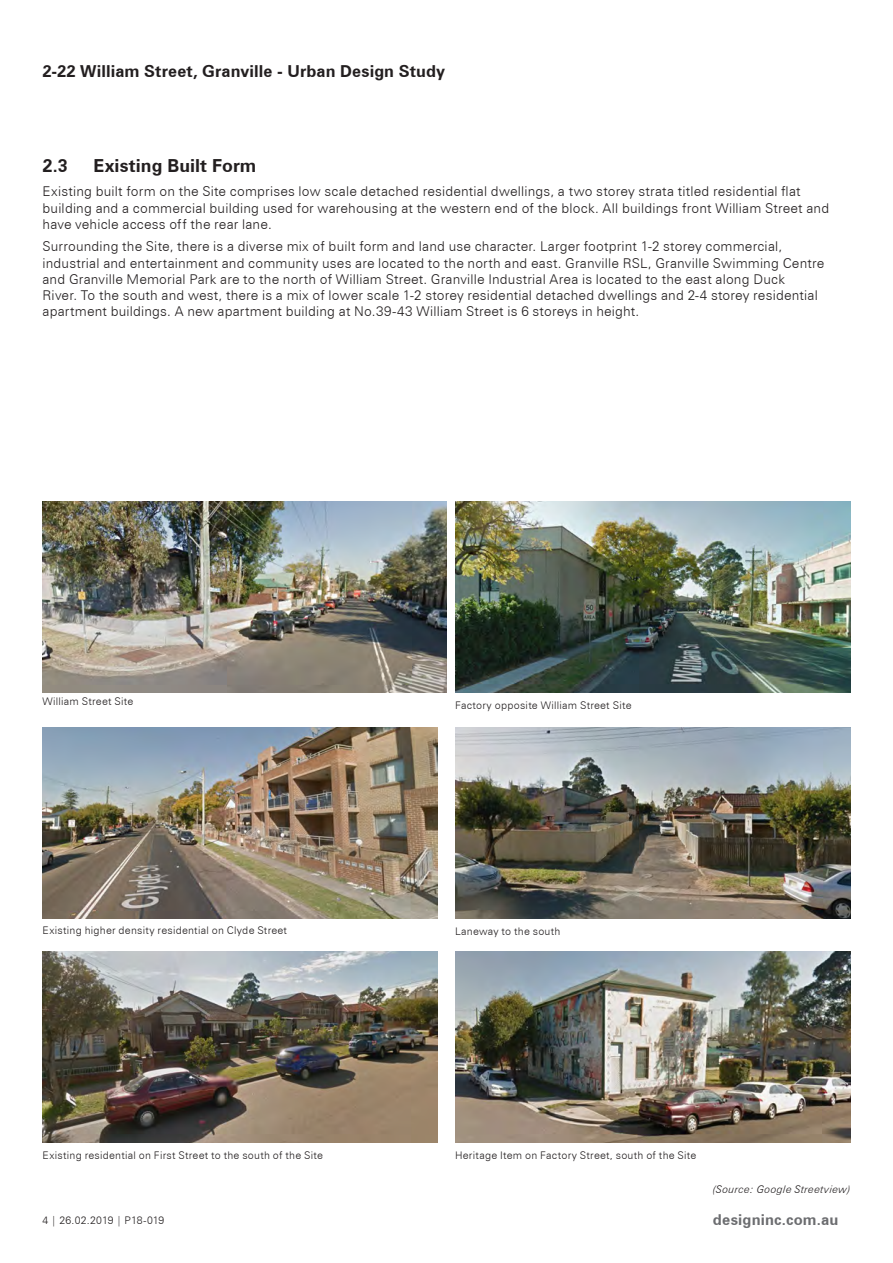
<style>
.page{position:relative;width:893px;height:1263px;background:#fff}
.page>*{position:absolute;margin:0;border:0;box-sizing:border-box;transform-origin:0 0}
.t1{font:700 18px "Zurich BT";letter-spacing:.005em;color:#231f20}
.t2{font:700 16.5px "Zurich BT";letter-spacing:.005em;color:#231f20}
.t3{font:700 15px "Zurich BT";letter-spacing:.01em;color:#6c6d70}
._04_Body{font:300 13.5px/16.2px "Zurich BT";letter-spacing:.015em;color:#231f20}
._06_Footer___Caption{font:300 10.5px "Zurich BT";letter-spacing:.025em;color:#231f20}
._06_Footer___Caption-2{font:italic 300 10.5px "Zurich BT";letter-spacing:.02em;color:#231f20}
._06_Footer___Caption-3{font:300 10.5px "Zurich BT";color:#231f20}
</style>
<div class="page">
<img style="left:43px;top:727px;width:395px;height:192px">
<img style="left:455px;top:951px;width:395px;height:191px">
<img style="left:43px;top:951px;width:395px;height:191px">
<img style="left:43px;top:501px;width:403px;height:192px">
<img style="left:455px;top:501px;width:395px;height:192px">
<img style="left:455px;top:727px;width:395px;height:192px">
<p class="t2" style="left:43px;top:61px;width:404px">2-22 William Street, Granville - Urban Design Study</p>
<p class="t1" style="left:43px;top:154px;width:27px">2.3</p>
<p class="t1" style="left:94px;top:154px;width:164px">Existing Built Form</p>
<p class="_04_Body" style="left:43px;top:183px;width:788px">Existing built form on the Site comprises low scale detached residential dwellings, a two storey strata titled residential flat building and a commercial building used for warehousing at the western end of the block. All buildings front William Street and have vehicle access off the rear lane.</p>
<p class="_04_Body" style="left:43px;top:238px;width:783px">Surrounding the Site, there is a diverse mix of built form and land use character. Larger footprint 1-2 storey commercial, industrial and entertainment and community uses are located to the north and east. Granville RSL, Granville Swimming Centre and Granville Memorial Park are to the north of William Street. Granville Industrial Area is located to the east along Duck<br>River. To the south and west, there is a mix of lower scale 1-2 storey residential detached dwellings and 2-4 storey residential apartment buildings. A new apartment building at No.39-43 William Street is 6 storeys in height.</p>
<p class="_06_Footer___Caption" style="left:43px;top:695px;width:92px">William Street Site</p>
<p class="_06_Footer___Caption" style="left:43px;top:924px;width:246px">Existing higher density residential on Clyde Street</p>
<p class="_06_Footer___Caption" style="left:455px;top:699px;width:178px">Factory opposite William Street Site</p>
<p class="_06_Footer___Caption" style="left:455px;top:925px;width:107px">Laneway to the south</p>
<p class="_06_Footer___Caption" style="left:43px;top:1149px;width:282px">Existing residential on First Street to the south of the Site</p>
<p class="_06_Footer___Caption" style="left:455px;top:1149px;width:243px">Heritage Item on Factory Street, south of the Site</p>
<p class="_06_Footer___Caption-2" style="left:713px;top:1182px;width:139px">(Source: Google Streetview)</p>
<p class="_06_Footer___Caption-3" style="left:43px;top:1213px;width:123px">4 | 26.02.2019 | P18-019</p>
<p class="t3" style="left:713px;top:1211px;width:127px">designinc.com.au</p>
</div>
